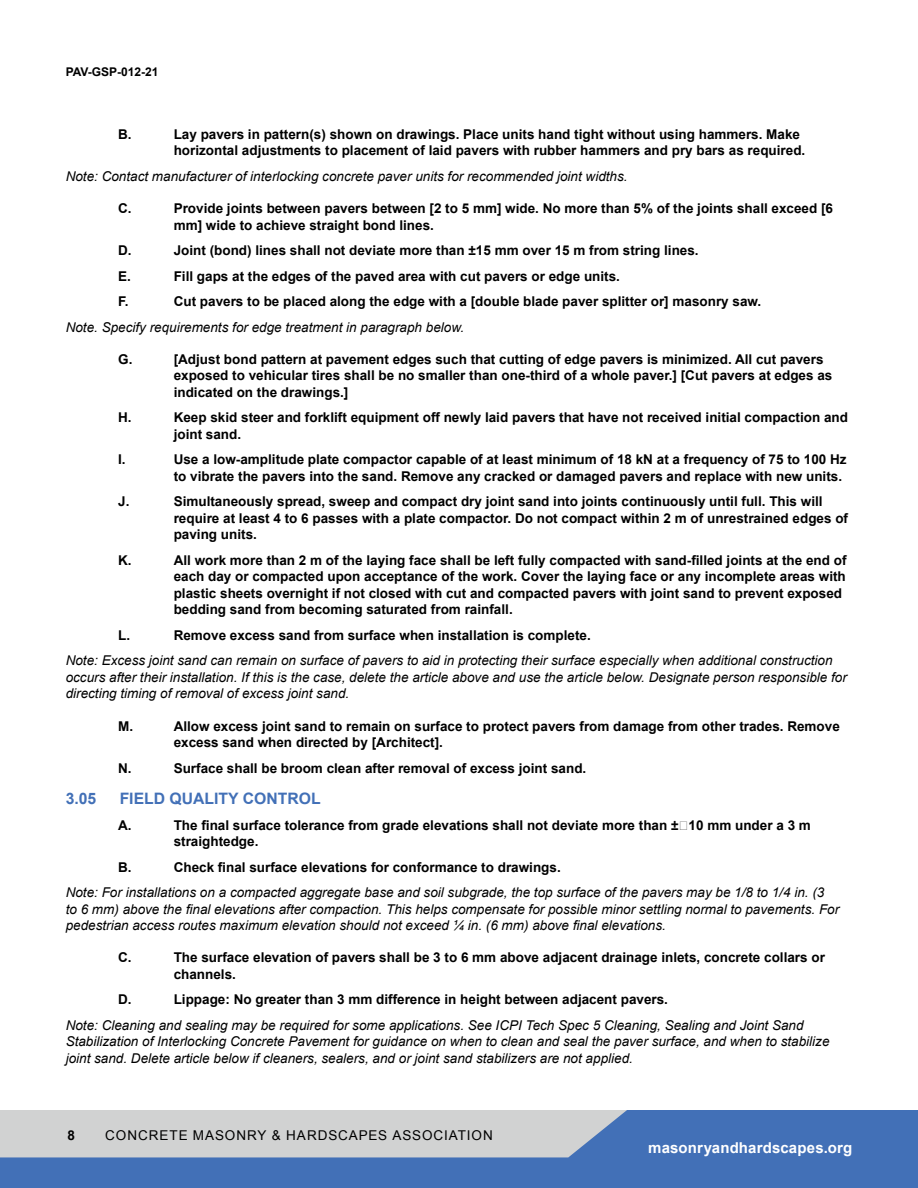
<style>
.page{position:relative;width:918px;height:1188px;background:#fff}
.page>*{position:absolute;margin:0;border:0;box-sizing:border-box;transform-origin:0 0}
.t1{font:700 15.75px "Arial";color:#4270b7}
.t2{font:700 15px "Arial";letter-spacing:.01em;color:#fff}
.t3{font:700 13.5px/16.5px "Arial";color:#000}
.t4{font:italic 13.5px/16.5px "Arial";color:#000}
.t5{font:13.5px "Arial";letter-spacing:.07em;color:#000}
.t6{font:700 12px "Arial";color:#000}
</style>
<div class="page">
<svg style="left:0;top:1110px;width:918px;height:78px;background:#7b97c1"></svg>
<p class="t6" style="left:66px;top:65px;width:94px">PAV-GSP-012-21</p>
<p class="t3" style="left:118px;top:127px;width:15px">B.</p>
<p class="t3" style="left:174px;top:127px;width:633px">Lay pavers in pattern(s) shown on drawings. Place units hand tight without using hammers. Make horizontal adjustments to placement of laid pavers with rubber hammers and pry bars as required.</p>
<p class="t4" style="left:66px;top:168px;width:563px">Note: Contact manufacturer of interlocking concrete paver units for recommended joint widths.</p>
<p class="t3" style="left:118px;top:201px;width:15px">C.</p>
<p class="t3" style="left:174px;top:201px;width:661px">Provide joints between pavers between [2 to 5 mm] wide. No more than 5% of the joints shall exceed [6 mm] wide to achieve straight bond lines.</p>
<p class="t3" style="left:118px;top:243px;width:15px">D.</p>
<p class="t3" style="left:174px;top:243px;width:527px">Joint (bond) lines shall not deviate more than ±15 mm over 15 m from string lines.</p>
<p class="t3" style="left:118px;top:269px;width:14px">E.</p>
<p class="t3" style="left:174px;top:269px;width:448px">Fill gaps at the edges of the paved area with cut pavers or edge units.</p>
<p class="t3" style="left:118px;top:294px;width:12px">F.</p>
<p class="t3" style="left:174px;top:294px;width:589px">Cut pavers to be placed along the edge with a [double blade paver splitter or] masonry saw.</p>
<p class="t4" style="left:66px;top:319px;width:400px">Note. Specify requirements for edge treatment in paragraph below.</p>
<p class="t3" style="left:118px;top:352px;width:16px">G.</p>
<p class="t3" style="left:174px;top:352px;width:660px">[Adjust bond pattern at pavement edges such that cutting of edge pavers is minimized. All cut pavers exposed to vehicular tires shall be no smaller than one-third of a whole paver.] [Cut pavers at edges as indicated on the drawings.]</p>
<p class="t3" style="left:118px;top:411px;width:15px">H.</p>
<p class="t3" style="left:174px;top:411px;width:676px">Keep skid steer and forklift equipment off newly laid pavers that have not received initial compaction and joint sand.</p>
<p class="t3" style="left:118px;top:453px;width:9px">I.</p>
<p class="t3" style="left:174px;top:453px;width:674px">Use a low-amplitude plate compactor capable of at least minimum of 18 kN at a frequency of 75 to 100 Hz to vibrate the pavers into the sand. Remove any cracked or damaged pavers and replace with new units.</p>
<p class="t3" style="left:118px;top:495px;width:13px">J.</p>
<p class="t3" style="left:174px;top:495px;width:676px">Simultaneously spread, sweep and compact dry joint sand into joints continuously until full. This will require at least 4 to 6 passes with a plate compactor. Do not compact within 2 m of unrestrained edges of paving units.</p>
<p class="t3" style="left:118px;top:552px;width:15px">K.</p>
<p class="t3" style="left:174px;top:552px;width:674px">All work more than 2 m of the laying face shall be left fully compacted with sand-filled joints at the end of each day or compacted upon acceptance of the work. Cover the laying face or any incomplete areas with plastic sheets overnight if not closed with cut and compacted pavers with joint sand to prevent exposed bedding sand from becoming saturated from rainfall.</p>
<p class="t3" style="left:118px;top:628px;width:14px">L.</p>
<p class="t3" style="left:174px;top:628px;width:419px">Remove excess sand from surface when installation is complete.</p>
<p class="t4" style="left:66px;top:653px;width:783px">Note: Excess joint sand can remain on surface of pavers to aid in protecting their surface especially when additional construction occurs after their installation. If this is the case, delete the article above and use the article below. Designate person responsible for directing timing of removal of excess joint sand.</p>
<p class="t3" style="left:118px;top:719px;width:16px">M.</p>
<p class="t3" style="left:174px;top:719px;width:668px">Allow excess joint sand to remain on surface to protect pavers from damage from other trades. Remove excess sand when directed by [Architect].</p>
<p class="t3" style="left:118px;top:761px;width:15px">N.</p>
<p class="t3" style="left:174px;top:761px;width:414px">Surface shall be broom clean after removal of excess joint sand.</p>
<p class="t1" style="left:66px;top:793px;width:32px">3.05</p>
<p class="t1" style="left:120px;top:793px;width:202px">FIELD QUALITY CONTROL</p>
<p class="t3" style="left:118px;top:817px;width:15px">A.</p>
<p class="t3" style="left:174px;top:817px;width:639px">The final surface tolerance from grade elevations shall not deviate more than ±฀10 mm under a 3 m straightedge.</p>
<p class="t3" style="left:118px;top:859px;width:15px">B.</p>
<p class="t3" style="left:174px;top:859px;width:389px">Check final surface elevations for conformance to drawings.</p>
<p class="t4" style="left:66px;top:884px;width:775px">Note: For installations on a compacted aggregate base and soil subgrade, the top surface of the pavers may be 1/8 to 1/4 in. (3<br>to 6 mm) above the final elevations after compaction. This helps compensate for possible minor settling normal to pavements. For pedestrian access routes maximum elevation should not exceed ¼ in. (6 mm) above final elevations.</p>
<p class="t3" style="left:118px;top:951px;width:15px">C.</p>
<p class="t3" style="left:174px;top:951px;width:653px">The surface elevation of pavers shall be 3 to 6 mm above adjacent drainage inlets, concrete collars or channels.</p>
<p class="t3" style="left:118px;top:993px;width:15px">D.</p>
<p class="t3" style="left:174px;top:993px;width:496px">Lippage: No greater than 3 mm difference in height between adjacent pavers.</p>
<p class="t4" style="left:66px;top:1017px;width:765px">Note: Cleaning and sealing may be required for some applications. See ICPI Tech Spec 5 Cleaning, Sealing and Joint Sand<br>Stabilization of Interlocking Concrete Pavement for guidance on when to clean and seal the paver surface, and when to stabilize joint sand. Delete article below if cleaners, sealers, and or joint sand stabilizers are not applied.</p>
<p class="t3" style="left:67px;top:1128px;width:9px">8</p>
<p class="t5" style="left:105px;top:1127px;width:389px">CONCRETE MASONRY &amp; HARDSCAPES ASSOCIATION</p>
<p class="t2" style="left:648px;top:1143px;width:206px">masonryandhardscapes.org</p>
</div>
